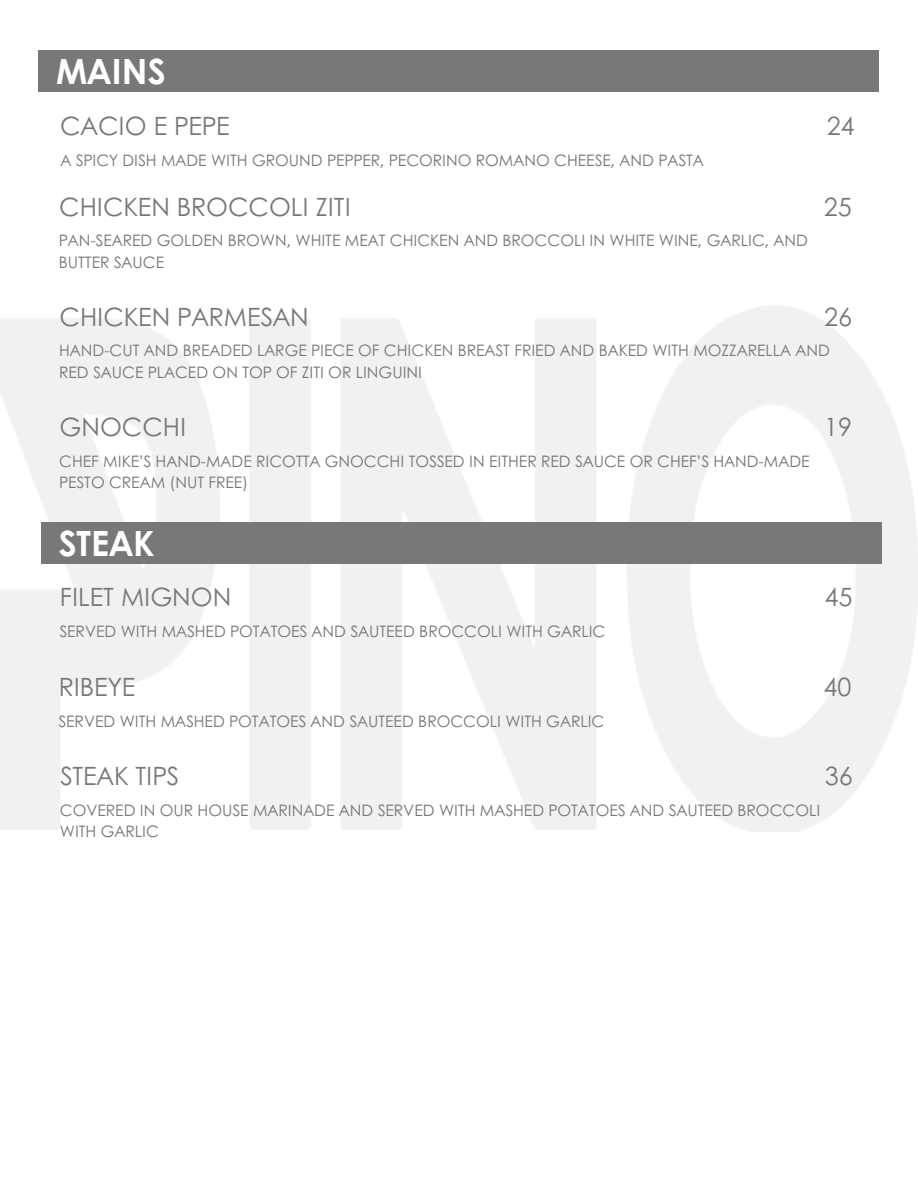
<style>
.page{position:relative;width:918px;height:1188px;background:#fff}
.page>*{position:absolute;margin:0;border:0;box-sizing:border-box;transform-origin:0 0}
.t1{font:700 34.8px "Century Gothic";color:#fff}
.t2{font:25.2px "Century Gothic";color:#787878}
.t3{font:15.75px/21.1px "Century Gothic";color:#787878}
</style>
<div class="page">
<div style="left:38px;top:50px;width:841px;height:42px;background:#787878"></div>
<div style="left:41px;top:522px;width:841px;height:42px;background:#787878"></div>
<h1 class="t1" style="left:56px;top:45px;width:111px">MAINS</h1>
<h2 class="t2" style="left:60px;top:107px;width:171px">CACIO E PEPE</h2>
<h2 class="t2" style="left:827px;top:107px;width:29px">24</h2>
<p class="t3" style="left:60px;top:149px;width:645px">A SPICY DISH MADE WITH GROUND PEPPER, PECORINO ROMANO CHEESE, AND PASTA</p>
<h2 class="t2" style="left:59px;top:187px;width:293px">CHICKEN BROCCOLI ZITI</h2>
<h2 class="t2" style="left:824px;top:187px;width:29px">25</h2>
<p class="t3" style="left:59px;top:229px;width:751px">PAN-SEARED GOLDEN BROWN, WHITE MEAT CHICKEN AND BROCCOLI IN WHITE WINE, GARLIC, AND<br>BUTTER SAUCE</p>
<h2 class="t2" style="left:60px;top:297px;width:251px">CHICKEN PARMESAN</h2>
<h2 class="t2" style="left:824px;top:297px;width:29px">26</h2>
<p class="t3" style="left:59px;top:339px;width:772px">HAND-CUT AND BREADED LARGE PIECE OF CHICKEN BREAST FRIED AND BAKED WITH MOZZARELLA AND<br>RED SAUCE PLACED ON TOP OF ZITI OR LINGUINI</p>
<h2 class="t2" style="left:60px;top:408px;width:128px">GNOCCHI</h2>
<h2 class="t2" style="left:824px;top:408px;width:29px">19</h2>
<p class="t3" style="left:59px;top:450px;width:752px">CHEF MIKE’S HAND-MADE RICOTTA GNOCCHI TOSSED IN EITHER RED SAUCE OR CHEF’S HAND-MADE<br>PESTO CREAM (NUT FREE)</p>
<h1 class="t1" style="left:59px;top:517px;width:97px">STEAK</h1>
<h2 class="t2" style="left:60px;top:578px;width:173px">FILET MIGNON</h2>
<h2 class="t2" style="left:824px;top:578px;width:29px">45</h2>
<p class="t3" style="left:60px;top:620px;width:547px">SERVED WITH MASHED POTATOES AND SAUTEED BROCCOLI WITH GARLIC</p>
<h2 class="t2" style="left:59px;top:668px;width:78px">RIBEYE</h2>
<h2 class="t2" style="left:823px;top:668px;width:29px">40</h2>
<p class="t3" style="left:59px;top:710px;width:547px">SERVED WITH MASHED POTATOES AND SAUTEED BROCCOLI WITH GARLIC</p>
<h2 class="t2" style="left:60px;top:757px;width:120px">STEAK TIPS</h2>
<h2 class="t2" style="left:825px;top:757px;width:29px">36</h2>
<p class="t3" style="left:60px;top:799px;width:762px">COVERED IN OUR HOUSE MARINADE AND SERVED WITH MASHED POTATOES AND SAUTEED BROCCOLI<br>WITH GARLIC</p>
</div>
